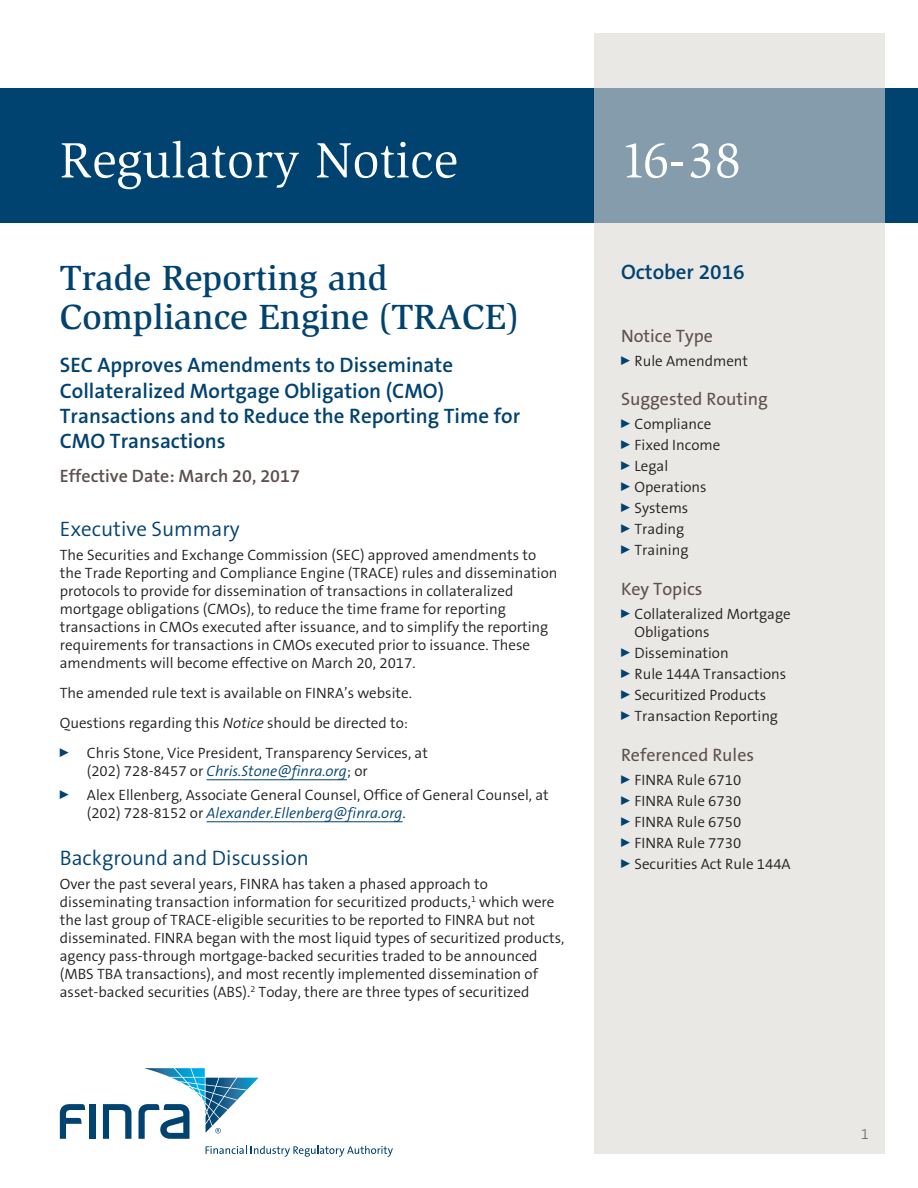
<style>
.page{position:relative;width:918px;height:1188px;background:#fff}
.page>*{position:absolute;margin:0;border:0;box-sizing:border-box;transform-origin:0 0}
.t1{font:51px "Slimbach LT";color:#fff}
.notice_head{font:500 36px/39px "Slimbach LT";color:#004270}
.notice_head_sub{font:600 21px/25.2px "The Sans B6";color:#004270}
.head{font:300 21px "The Sans B4";color:#004270}
.sidebar_head{font:18px "The Sans B5 Plain";color:#5d514e}
.notice_head_effectiv{font:600 18px "The Sans B6";color:#5d514e}
.text{font:300 15px/18px "The Sans B4";color:#231f20}
.t2{font:200 15px "The Sans B2";color:#5d514e}
.s1{font-style:italic}
.s2{font-style:italic;color:#004270}
</style>
<div class="page">
<div style="left:0;top:88px;width:918px;height:135px;background:#004270"></div>
<svg style="left:594px;top:34px;width:290px;height:1120px;background:#dddede"></svg>
<hr style="left:207px;top:779px;width:140px;height:1px;background:#004270">
<hr style="left:207px;top:821px;width:196px;height:1px;background:#004270">
<div style="left:90px;top:1104px;width:6px;height:35px;background:#004270"></div>
<svg style="left:103px;top:1104px;width:28px;height:35px"></svg>
<svg style="left:60px;top:1104px;width:25px;height:35px"></svg>
<svg style="left:206px;top:1146px;width:187px;height:11px"></svg>
<svg style="left:138px;top:1068px;width:121px;height:71px"></svg>
<h1 class="t1" style="left:60px;top:131px;width:400px">Regulatory Notice</h1>
<h1 class="t1" style="left:621px;top:131px;width:122px">16-38</h1>
<p class="notice_head" style="left:60px;top:258px;width:462px">Trade Reporting and<br>Compliance Engine (TRACE)</p>
<p class="notice_head_sub" style="left:60px;top:353px;width:462px">SEC Approves Amendments to Disseminate Collateralized Mortgage Obligation (CMO)<br>Transactions and to Reduce the Reporting Time for CMO Transactions</p>
<p class="notice_head_effectiv" style="left:60px;top:467px;width:242px">Effective Date: March 20, 2017</p>
<p class="head" style="left:60px;top:518px;width:181px">Executive Summary</p>
<p class="text" style="left:60px;top:547px;width:499px">The Securities and Exchange Commission (SEC) approved amendments to the Trade Reporting and Compliance Engine (TRACE) rules and dissemination protocols to provide for dissemination of transactions in collateralized mortgage obligations (CMOs), to reduce the time frame for reporting transactions in CMOs executed after issuance, and to simplify the reporting requirements for transactions in CMOs executed prior to issuance. These amendments will become effective on March 20, 2017.</p>
<p class="text" style="left:60px;top:685px;width:354px">The amended rule text is available on FINRA’s website.</p>
<p class="text" style="left:60px;top:715px;width:350px">Questions regarding this <span class="s1">Notice</span> should be directed to:</p>
<p class="text" style="left:87px;top:745px;width:343px;text-indent:-27px"><sup>0</sup> Chris Stone, Vice President, Transparency Services, at (202) 728-8457 or <span class="s2">Chris.Stone@finra.org</span>; or</p>
<p class="text" style="left:87px;top:787px;width:463px;text-indent:-27px"><sup>0</sup> Alex Ellenberg, Associate General Counsel, Office of General Counsel, at (202) 728-8152 or <span class="s2">Alexander.Ellenberg@finra.org</span>.</p>
<p class="head" style="left:60px;top:846px;width:251px">Background and Discussion</p>
<p class="text" style="left:60px;top:875px;width:506px">Over the past several years, FINRA has taken a phased approach to disseminating transaction information for securitized products,<sup>1</sup> which were the last group of TRACE-eligible securities to be reported to FINRA but not disseminated. FINRA began with the most liquid types of securitized products, agency pass-through mortgage-backed securities traded to be announced (MBS TBA transactions), and most recently implemented dissemination of asset-backed securities (ABS).<sup>2</sup> Today, there are three types of securitized</p>
<h3 class="notice_head_sub" style="left:621px;top:260px;width:125px">October 2016</h3>
<p class="sidebar_head" style="left:621px;top:326px;width:93px">Notice Type</p>
<p class="text" style="left:621px;top:352px;width:129px"><sup>0</sup> Rule Amendment</p>
<p class="sidebar_head" style="left:621px;top:390px;width:149px">Suggested Routing</p>
<p class="text" style="left:621px;top:416px;width:92px"><sup>0</sup> Compliance</p>
<p class="text" style="left:621px;top:437px;width:101px"><sup>0</sup> Fixed Income</p>
<p class="text" style="left:621px;top:458px;width:49px"><sup>0</sup> Legal</p>
<p class="text" style="left:621px;top:479px;width:87px"><sup>0</sup> Operations</p>
<p class="text" style="left:621px;top:500px;width:69px"><sup>0</sup> Systems</p>
<p class="text" style="left:621px;top:521px;width:65px"><sup>0</sup> Trading</p>
<p class="text" style="left:621px;top:542px;width:69px"><sup>0</sup> Training</p>
<p class="sidebar_head" style="left:621px;top:579px;width:83px">Key Topics</p>
<p class="text" style="left:634px;top:605px;width:158px;text-indent:-14px"><sup>0</sup> Collateralized Mortgage<br>Obligations</p>
<p class="text" style="left:621px;top:644px;width:109px"><sup>0</sup> Dissemination</p>
<p class="text" style="left:621px;top:665px;width:167px"><sup>0</sup> Rule 144A Transactions</p>
<p class="text" style="left:621px;top:686px;width:147px"><sup>0</sup> Securitized Products</p>
<p class="text" style="left:621px;top:707px;width:159px"><sup>0</sup> Transaction Reporting</p>
<p class="sidebar_head" style="left:621px;top:745px;width:135px">Referenced Rules</p>
<p class="text" style="left:621px;top:771px;width:122px"><sup>0</sup> FINRA Rule 6710</p>
<p class="text" style="left:621px;top:792px;width:122px"><sup>0</sup> FINRA Rule 6730</p>
<p class="text" style="left:621px;top:813px;width:122px"><sup>0</sup> FINRA Rule 6750</p>
<p class="text" style="left:621px;top:834px;width:122px"><sup>0</sup> FINRA Rule 7730</p>
<p class="text" style="left:621px;top:855px;width:171px"><sup>0</sup> Securities Act Rule 144A</p>
<p class="t2" style="left:861px;top:1126px;width:10px">1</p>
</div>
